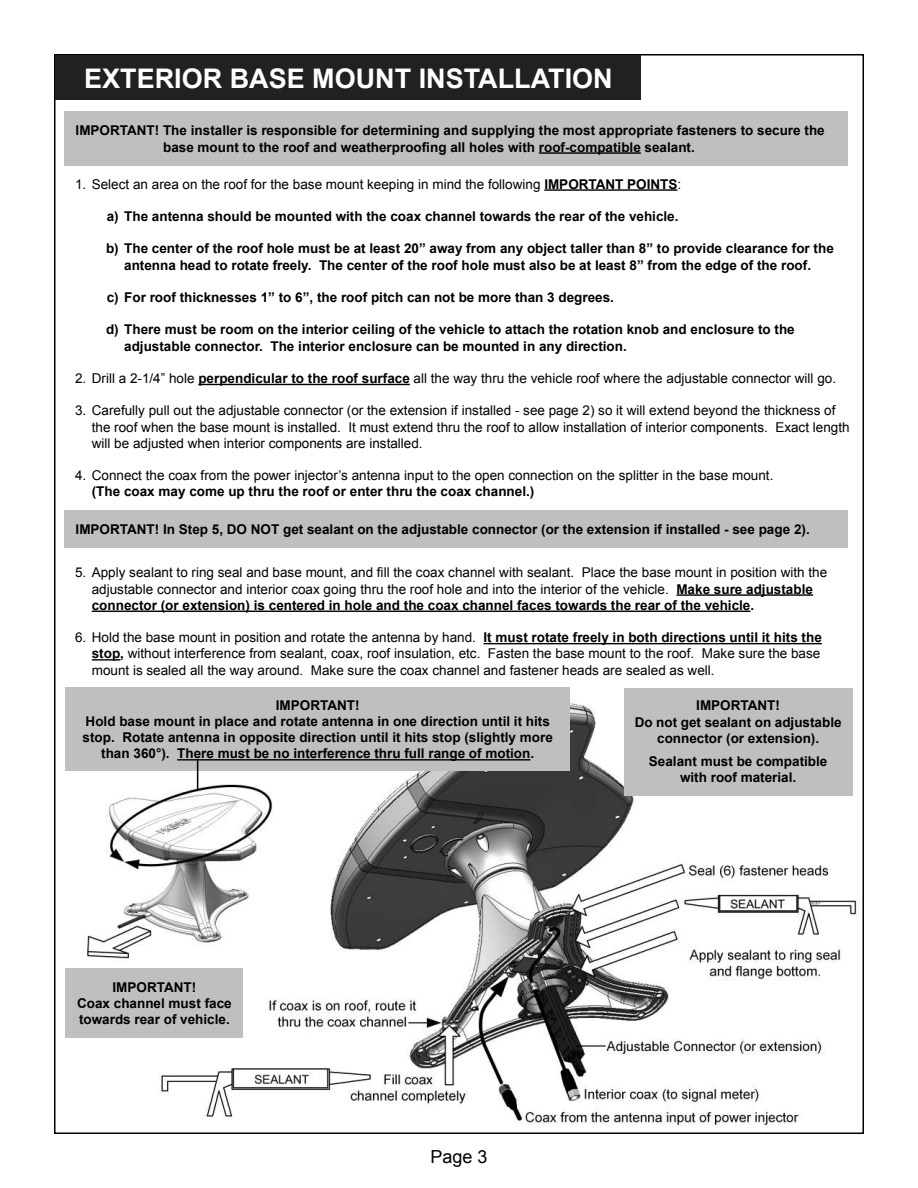
<style>
.page{position:relative;width:918px;height:1188px;background:#fff}
.page>*{position:absolute;margin:0;border:0;box-sizing:border-box;transform-origin:0 0}
.t1{font:700 27px "Arial";color:#fff}
.t2{font:18px "Arial";color:#000}
.t3{font:700 13.5px/16.2px "Arial";color:#000;text-align:center}
.t4{font:13.5px/16.2px "Arial";color:#000}
.s1{font-weight:700}
</style>
<div class="page">
<img style="left:64px;top:111px;width:796px;height:1015px">
<hr style="left:544px;top:189px;width:134px;height:2px;background:#000">
<hr style="left:198px;top:384px;width:212px;height:1px;background:#000">
<hr style="left:676px;top:594px;width:137px;height:2px;background:#000">
<hr style="left:92px;top:611px;width:658px;height:1px;background:#000">
<hr style="left:484px;top:643px;width:338px;height:1px;background:#000">
<hr style="left:92px;top:659px;width:28px;height:2px;background:#000">
<div style="left:65px;top:510px;width:783px;height:38px;background:#bfbfbf"></div>
<div style="left:65px;top:111px;width:783px;height:55px;background:#bfbfbf"></div>
<hr style="left:539px;top:152px;width:102px;height:2px;background:#000">
<div style="left:56px;top:55px;width:585px;height:45px;background:#212121"></div>
<div style="left:624px;top:688px;width:228px;height:108px;background:#bfbfbf"></div>
<div style="left:66px;top:968px;width:177px;height:70px;background:#bfbfbf"></div>
<div style="left:66px;top:688px;width:504px;height:83px;background:#bfbfbf"></div>
<hr style="left:177px;top:759px;width:353px;height:2px;background:#000">
<hr style="left:197px;top:760px;width:1px;height:31px;background:#000">
<h1 class="t1" style="left:84px;top:62px;width:530px">EXTERIOR BASE MOUNT INSTALLATION</h1>
<p class="t3" style="left:163px;top:123px;width:663px;text-align:left;text-indent:-87px">IMPORTANT! The installer is responsible for determining and supplying the most appropriate fasteners to secure the base mount to the roof and weatherproofing all holes with roof-compatible sealant.</p>
<p class="t4" style="left:75px;top:177px;width:608px">1. Select an area on the roof for the base mount keeping in mind the following <span class="s1">IMPORTANT POINTS</span>:</p>
<p class="t3" style="left:107px;top:209px;width:573px">a) The antenna should be mounted with the coax channel towards the rear of the vehicle.</p>
<p class="t3" style="left:106px;top:241px;width:729px">b) The center of the roof hole must be at least 20” away from any object taller than 8” to provide clearance for the antenna head to rotate freely. The center of the roof hole must also be at least 8” from the edge of the roof.</p>
<p class="t3" style="left:107px;top:290px;width:509px">c) For roof thicknesses 1” to 6”, the roof pitch can not be more than 3 degrees.</p>
<p class="t3" style="left:124px;top:322px;width:672px;text-align:left;text-indent:-18px">d) There must be room on the interior ceiling of the vehicle to attach the rotation knob and enclosure to the adjustable connector. The interior enclosure can be mounted in any direction.</p>
<p class="t4" style="left:75px;top:370px;width:762px">2. Drill a 2-1/4” hole <span class="s1">perpendicular to the roof surface</span> all the way thru the vehicle roof where the adjustable connector will go.</p>
<p class="t4" style="left:92px;top:404px;width:759px;text-indent:-17px">3. Carefully pull out the adjustable connector (or the extension if installed - see page 2) so it will extend beyond the thickness of the roof when the base mount is installed. It must extend thru the roof to allow installation of interior components. Exact length will be adjusted when interior components are installed.</p>
<p class="t4" style="left:75px;top:468px;width:700px">4. Connect the coax from the power injector’s antenna input to the open connection on the splitter in the base mount.</p>
<p class="t3" style="left:92px;top:484px;width:444px">(The coax may come up thru the roof or enter thru the coax channel.)</p>
<p class="t3" style="left:76px;top:521px;width:736px">IMPORTANT! In Step 5, DO NOT get sealant on the adjustable connector (or the extension if installed - see page 2).</p>
<p class="t4" style="left:92px;top:565px;width:737px;text-indent:-17px">5. Apply sealant to ring seal and base mount, and fill the coax channel with sealant. Place the base mount in position with the adjustable connector and interior coax going thru the roof hole and into the interior of the vehicle. <span class="s1">Make sure adjustable connector (or extension) is centered in hole and the coax channel faces towards the rear of the vehicle.</span></p>
<p class="t4" style="left:92px;top:631px;width:732px;text-align:justify;text-indent:-17px">6. Hold the base mount in position and rotate the antenna by hand. <span class="s1">It must rotate freely in both directions until it hits the stop,</span> without interference from sealant, coax, roof insulation, etc. Fasten the base mount to the roof. Make sure the base mount is sealed all the way around. Make sure the coax channel and fastener heads are sealed as well.</p>
<p class="t3" style="left:83px;top:697px;width:472px">IMPORTANT!<br>Hold base mount in place and rotate antenna in one direction until it hits stop. Rotate antenna in opposite direction until it hits stop (slightly more than 360°). There must be no interference thru full range of motion.</p>
<p class="t3" style="left:77px;top:979px;width:156px">IMPORTANT!<br>Coax channel must face towards rear of vehicle.</p>
<h2 class="t2" style="left:430px;top:1150px;width:59px">Page 3</h2>
<p class="t3" style="left:635px;top:698px;width:208px">IMPORTANT!<br>Do not get sealant on adjustable connector (or extension).</p>
<p class="t3" style="left:649px;top:754px;width:180px">Sealant must be compatible with roof material.</p>
</div>
